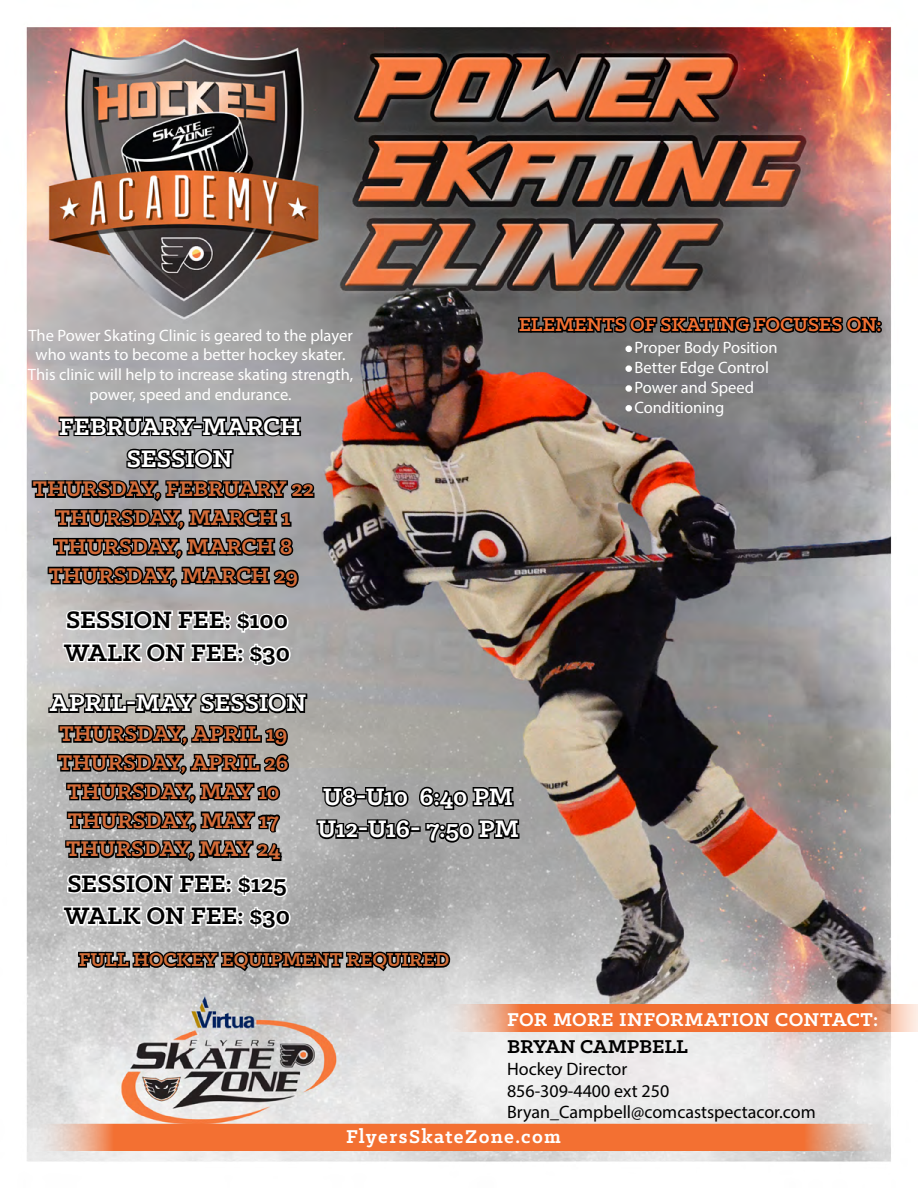
<style>
.page{position:relative;width:918px;height:1188px;background:#fff}
.page>*{position:absolute;margin:0;border:0;box-sizing:border-box;transform-origin:0 0}
.t1{font:700 27px/32.4px "Klinic Slab";letter-spacing:-.01em;color:#fff}
.t2{font:700 27px/32.4px "Klinic Slab";letter-spacing:-.005em;color:#000}
.t3{font:700 24px/28.8px "Klinic Slab";color:#d46c39;text-align:center}
.t4{font:700 21px "Klinic Slab";color:#f37032}
.t5{font:700 21px "Klinic Slab";color:#d36e38}
.t6{font:700 21px "Klinic Slab";letter-spacing:.03em;color:#fff}
.t7{font:700 21px "Klinic Slab";letter-spacing:.065em;color:#fff}
.t8{font:700 21px "Klinic Slab";color:#000}
.t9{font:18px/21.6px "Myriad Pro";color:#000}
.t10{font:16.5px/19.8px "Myriad Pro";color:#fff;text-align:center}
</style>
<div class="page">
<img style="left:26px;top:26px;width:892px;height:1136px">
<svg style="left:33px;top:1124px;width:852px;height:27px;background:#f07e47"></svg>
<svg style="left:440px;top:1004px;width:478px;height:27px;background:#f18451"></svg>
<svg style="left:517px;top:306px;width:365px;height:31px;background:#444343"></svg>
<div style="left:625px;top:346px;width:7px;height:6px;border:3px solid #fff;border-radius:50%"></div>
<div style="left:625px;top:365px;width:7px;height:7px;border:3px solid #fff;border-radius:50%"></div>
<div style="left:625px;top:385px;width:7px;height:7px;border:3px solid #fff;border-radius:50%"></div>
<div style="left:625px;top:405px;width:7px;height:6px;border:3px solid #fff;border-radius:50%"></div>
<svg style="left:61px;top:607px;width:231px;height:61px"></svg>
<svg style="left:77px;top:941px;width:375px;height:32px;background:#6d6d6d"></svg>
<svg style="left:321px;top:785px;width:89px;height:23px;background:#464646"></svg>
<svg style="left:315px;top:818px;width:97px;height:23px;background:#444"></svg>
<div style="left:410px;top:826px;width:11px;height:6px;border:3px solid #000"></div>
<svg style="left:418px;top:777px;width:103px;height:69px;background:#666"></svg>
<svg style="left:57px;top:406px;width:246px;height:32px;background:#585759"></svg>
<svg style="left:30px;top:446px;width:286px;height:144px;background:#6a6a6b"></svg>
<svg style="left:47px;top:683px;width:262px;height:180px;background:#6a6a69"></svg>
<svg style="left:61px;top:870px;width:231px;height:61px"></svg>
<p class="t10" style="left:28px;top:325px;width:327px">The Power Skating Clinic is geared to the player who wants to become a better hockey skater.<br>This clinic will help to increase skating strength, power, speed and endurance.</p>
<h1 class="t1" style="left:59px;top:409px;width:243px;text-align:center">FEBRUARY-MARCH<br>SESSION</h1>
<h2 class="t3" style="left:33px;top:474px;width:283px">THURSDAY, FEBRUARY 22<br>THURSDAY, MARCH 1<br>THURSDAY, MARCH 8<br>THURSDAY, MARCH 29</h2>
<h1 class="t2" style="left:64px;top:603px;width:227px">SESSION FEE: $100<br>WALK ON FEE: $30</h1>
<h1 class="t1" style="left:50px;top:686px;width:258px">APRIL-MAY SESSION</h1>
<p class="t4" style="left:519px;top:311px;width:364px">ELEMENTS OF SKATING FOCUSES ON:</p>
<p class="t10" style="left:626px;top:337px;width:153px">• Proper Body Position</p>
<p class="t10" style="left:626px;top:357px;width:144px">• Better Edge Control</p>
<p class="t10" style="left:626px;top:377px;width:129px">• Power and Speed</p>
<p class="t10" style="left:626px;top:397px;width:99px">• Conditioning</p>
<h2 class="t3" style="left:58px;top:719px;width:232px">THURSDAY, APRIL 19<br>THURSDAY, APRIL 26<br>THURSDAY, MAY 10<br>THURSDAY, MAY 17<br>THURSDAY, MAY 24</h2>
<h1 class="t2" style="left:64px;top:867px;width:227px">SESSION FEE: $125<br>WALK ON FEE: $30</h1>
<h1 class="t1" style="left:317px;top:780px;width:203px">U8-U10 6:40 PM<br>U12-U16- 7:50 PM</h1>
<p class="t5" style="left:79px;top:946px;width:372px">FULL HOCKEY EQUIPMENT REQUIRED</p>
<p class="t6" style="left:507px;top:1005px;width:373px">FOR MORE INFORMATION CONTACT:</p>
<p class="t8" style="left:507px;top:1033px;width:182px">BRYAN CAMPBELL</p>
<p class="t9" style="left:507px;top:1058px;width:310px">Hockey Director<br>856-309-4400 ext 250<br>Bryan_Campbell@comcastspectacor.com</p>
<p class="t7" style="left:346px;top:1123px;width:216px">FlyersSkateZone.com</p>
</div>
